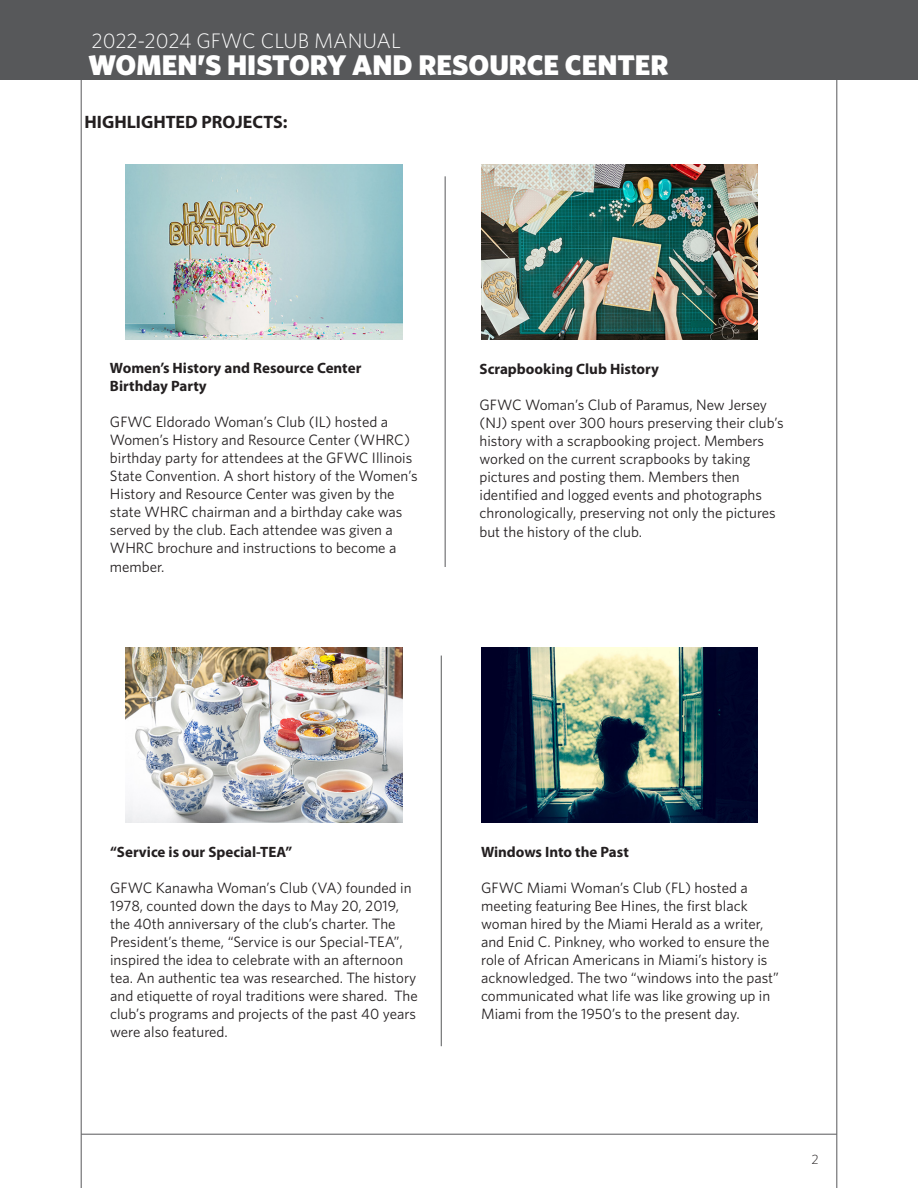
<style>
.page{position:relative;width:918px;height:1188px;background:#fff}
.page>*{position:absolute;margin:0;border:0;box-sizing:border-box;transform-origin:0 0}
.t1{font:900 28.5px "Whitney HTF";color:#fff}
.t2{font:300 21px "Whitney HTF";color:#fff}
.t3{font:700 18px "Myriad Pro";color:#231f20}
.t4{font:15px/18.1px "Whitney HTF";color:#231f20}
.t5{font:700 15px/18px "Myriad Pro";color:#231f20}
.t6{font:300 13.5px "Whitney HTF";color:#231f20}
</style>
<div class="page">
<hr style="left:81px;top:1134px;width:756px;height:1px;background:#57585a">
<hr style="left:837px;top:0;width:1px;height:1188px;background:#57585a">
<hr style="left:81px;top:0;width:1px;height:1188px;background:#57585a">
<div style="left:0;top:0;width:918px;height:80px;background:#57585a"></div>
<img style="left:126px;top:164px;width:276px;height:175px">
<hr style="left:445px;top:176px;width:1px;height:391px;background:#57585a">
<img style="left:481px;top:164px;width:277px;height:175px">
<img style="left:126px;top:648px;width:276px;height:175px">
<img style="left:481px;top:648px;width:277px;height:175px">
<hr style="left:441px;top:656px;width:1px;height:390px;background:#57585a">
<h2 class="t2" style="left:92px;top:29px;width:311px">2022-2024 GFWC CLUB MANUAL</h2>
<h1 class="t1" style="left:89px;top:47px;width:582px">WOMEN’S HISTORY AND RESOURCE CENTER</h1>
<p class="t3" style="left:85px;top:110px;width:204px">HIGHLIGHTED PROJECTS:</p>
<p class="t5" style="left:110px;top:359px;width:253px">Women’s History and Resource Center<br>Birthday Party</p>
<p class="t4" style="left:110px;top:413px;width:309px">GFWC Eldorado Woman’s Club (IL) hosted a Women’s History and Resource Center (WHRC) birthday party for attendees at the GFWC Illinois State Convention. A short history of the Women’s History and Resource Center was given by the state WHRC chairman and a birthday cake was served by the club. Each attendee was given a WHRC brochure and instructions to become a member.</p>
<p class="t5" style="left:480px;top:360px;width:181px">Scrapbooking Club History</p>
<p class="t4" style="left:480px;top:396px;width:306px">GFWC Woman’s Club of Paramus, New Jersey (NJ) spent over 300 hours preserving their club’s history with a scrapbooking project. Members worked on the current scrapbooks by taking pictures and posting them. Members then identified and logged events and photographs chronologically, preserving not only the pictures but the history of the club.</p>
<p class="t5" style="left:110px;top:842px;width:184px">“Service is our Special-TEA”</p>
<p class="t4" style="left:110px;top:878px;width:309px">GFWC Kanawha Woman’s Club (VA) founded in 1978, counted down the days to May 20, 2019, the 40th anniversary of the club’s charter. The President’s theme, “Service is our Special-TEA”, inspired the idea to celebrate with an afternoon tea. An authentic tea was researched. The history and etiquette of royal traditions were shared. The club’s programs and projects of the past 40 years were also featured.</p>
<p class="t5" style="left:481px;top:842px;width:149px">Windows Into the Past</p>
<p class="t4" style="left:481px;top:878px;width:299px">GFWC Miami Woman’s Club (FL) hosted a meeting featuring Bee Hines, the first black woman hired by the Miami Herald as a writer, and Enid C. Pinkney, who worked to ensure the role of African Americans in Miami’s history is acknowledged. The two “windows into the past” communicated what life was like growing up in Miami from the 1950’s to the present day.</p>
<p class="t6" style="left:811px;top:1152px;width:9px">2</p>
</div>
